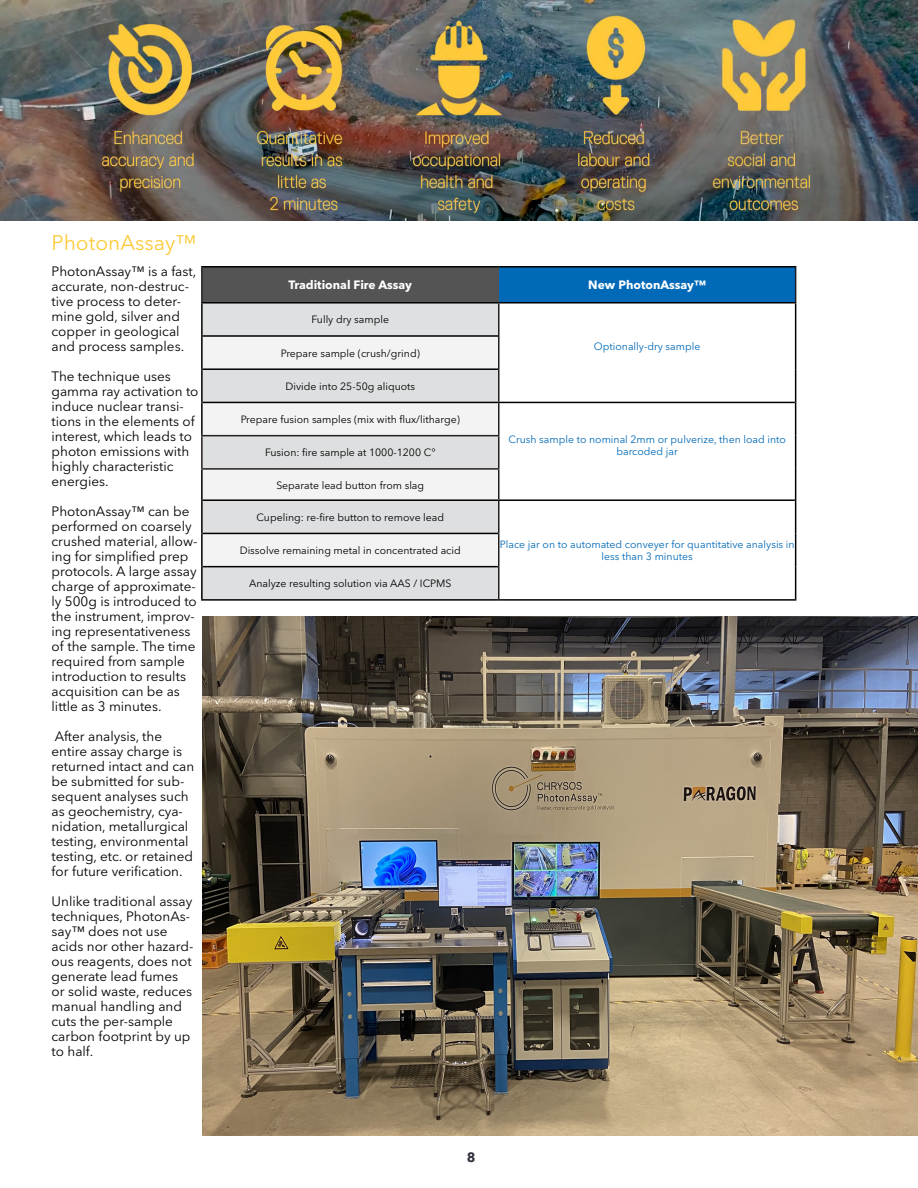
<style>
.page{position:relative;width:918px;height:1188px;background:#fff}
.page>*{position:absolute;margin:0;border:0;box-sizing:border-box;transform-origin:0 0}
.t1{font:21px "Avenir Next LT Pro";color:#fdca3a}
.t2{font:13.5px/15px "Avenir Next LT Pro";color:#000}
.t3{font:700 13.5px "Avenir Next LT Pro";color:#32323f}
.pagina{font:700 12px "Avenir Next LT Pro";color:#fff}
.pagina-2{font:10.5px "Avenir Next LT Pro";color:#000}
.pagina-3{font:10.5px/12.6px "Avenir Next LT Pro";color:#0069b8;text-align:center}
</style>
<div class="page">
<div style="left:202px;top:267px;width:297px;height:36px;background:#545454"></div>
<div style="left:499px;top:267px;width:297px;height:36px;background:#0069b8"></div>
<div style="left:202px;top:303px;width:297px;height:33px;background:#dfe0e1"></div>
<svg style="left:500px;top:304px;width:295px;height:295px"></svg>
<div style="left:202px;top:336px;width:297px;height:33px;background:#f3f3f4"></div>
<div style="left:202px;top:369px;width:297px;height:33px;background:#dedfe0"></div>
<div style="left:202px;top:402px;width:297px;height:34px;background:#f3f3f4"></div>
<div style="left:202px;top:436px;width:297px;height:33px;background:#dedfe0"></div>
<div style="left:202px;top:469px;width:297px;height:31px;background:#f3f3f4"></div>
<div style="left:202px;top:500px;width:297px;height:33px;background:#dedfe0"></div>
<div style="left:202px;top:533px;width:297px;height:34px;background:#f3f3f4"></div>
<div style="left:202px;top:567px;width:297px;height:33px;background:#dedfe0"></div>
<hr style="left:499px;top:599px;width:297px;height:2px;background:#000">
<hr style="left:795px;top:304px;width:1px;height:32px;background:#000">
<hr style="left:795px;top:336px;width:1px;height:33px;background:#000">
<hr style="left:795px;top:369px;width:1px;height:33px;background:#000">
<hr style="left:499px;top:402px;width:296px;height:1px;background:#000">
<hr style="left:795px;top:402px;width:1px;height:34px;background:#000">
<hr style="left:795px;top:436px;width:1px;height:33px;background:#000">
<hr style="left:795px;top:469px;width:1px;height:31px;background:#000">
<hr style="left:499px;top:499px;width:296px;height:2px;background:#000">
<hr style="left:795px;top:500px;width:1px;height:33px;background:#000">
<hr style="left:795px;top:533px;width:1px;height:34px;background:#000">
<hr style="left:795px;top:567px;width:1px;height:32px;background:#000">
<hr style="left:201px;top:304px;width:2px;height:32px;background:#000">
<hr style="left:201px;top:336px;width:2px;height:33px;background:#000">
<hr style="left:201px;top:369px;width:2px;height:33px;background:#000">
<hr style="left:201px;top:402px;width:2px;height:33px;background:#000">
<hr style="left:201px;top:470px;width:2px;height:30px;background:#000">
<hr style="left:201px;top:500px;width:2px;height:33px;background:#000">
<hr style="left:201px;top:533px;width:2px;height:34px;background:#000">
<hr style="left:201px;top:567px;width:2px;height:32px;background:#000">
<hr style="left:201px;top:599px;width:298px;height:2px;background:#000">
<hr style="left:498px;top:304px;width:2px;height:32px;background:#231f20">
<hr style="left:498px;top:336px;width:2px;height:33px;background:#231f20">
<hr style="left:498px;top:369px;width:2px;height:33px;background:#231f20">
<hr style="left:498px;top:403px;width:2px;height:32px;background:#231f20">
<hr style="left:498px;top:470px;width:2px;height:29px;background:#231f20">
<hr style="left:498px;top:501px;width:2px;height:32px;background:#231f20">
<hr style="left:498px;top:533px;width:2px;height:34px;background:#231f20">
<hr style="left:498px;top:567px;width:2px;height:32px;background:#231f20">
<hr style="left:203px;top:335px;width:295px;height:2px;background:#000">
<hr style="left:203px;top:368px;width:295px;height:2px;background:#000">
<hr style="left:203px;top:402px;width:296px;height:1px;background:#000">
<hr style="left:203px;top:499px;width:296px;height:2px;background:#000">
<hr style="left:203px;top:533px;width:295px;height:1px;background:#000">
<hr style="left:203px;top:566px;width:295px;height:1px;background:#000">
<hr style="left:201px;top:266px;width:298px;height:2px;background:#000">
<hr style="left:499px;top:266px;width:297px;height:2px;background:#000">
<hr style="left:201px;top:268px;width:2px;height:34px;background:#231f20">
<hr style="left:795px;top:268px;width:1px;height:34px;background:#231f20">
<hr style="left:201px;top:302px;width:298px;height:2px;background:#000">
<hr style="left:499px;top:302px;width:297px;height:2px;background:#000">
<hr style="left:201px;top:435px;width:299px;height:1px;background:#231f20">
<hr style="left:201px;top:436px;width:2px;height:32px;background:#231f20">
<hr style="left:498px;top:436px;width:2px;height:32px;background:#231f20">
<hr style="left:201px;top:468px;width:299px;height:2px;background:#231f20">
<img style="left:0;top:0;width:918px;height:220px">
<img style="left:202px;top:617px;width:716px;height:519px">
<p class="t1" style="left:52px;top:230px;width:146px">PhotonAssay™</p>
<p class="t2" style="left:52px;top:264px;width:146px">PhotonAssay™ is a fast, accurate, non-destruc&shy;tive process to deter&shy;mine gold, silver and copper in geological and process samples.</p>
<p class="t2" style="left:52px;top:369px;width:148px">The technique uses gamma ray activation to induce nuclear transi&shy;tions in the elements of interest, which leads to photon emissions with highly characteristic energies.</p>
<p class="t2" style="left:52px;top:504px;width:147px">PhotonAssay™ can be performed on coarsely crushed material, allow&shy;ing for simplified prep protocols. A large assay charge of approximate&shy;ly 500g is introduced to the instrument, improv&shy;ing representativeness of the sample. The time required from sample introduction to results acquisition can be as little as 3 minutes.</p>
<p class="t2" style="left:52px;top:729px;width:144px">After analysis, the entire assay charge is returned intact and can be submitted for sub&shy;sequent analyses such as geochemistry, cya&shy;nidation, metallurgical testing, environmental testing, etc. or retained for future verification.</p>
<p class="t2" style="left:52px;top:894px;width:143px">Unlike traditional assay techniques, PhotonAs&shy;say™ does not use acids nor other hazard&shy;ous reagents, does not generate lead fumes or solid waste, reduces manual handling and cuts the per-sample carbon footprint by up to half.</p>
<p class="pagina" style="left:289px;top:278px;width:125px">Traditional Fire Assay</p>
<p class="pagina" style="left:588px;top:278px;width:119px">New PhotonAssay™</p>
<p class="pagina-2" style="left:311px;top:313px;width:79px">Fully dry sample</p>
<p class="pagina-3" style="left:594px;top:340px;width:108px">Optionally-dry sample</p>
<p class="pagina-2" style="left:281px;top:347px;width:141px">Prepare sample (crush/grind)</p>
<p class="pagina-2" style="left:285px;top:380px;width:131px">Divide into 25-50g aliquots</p>
<p class="pagina-2" style="left:241px;top:413px;width:221px">Prepare fusion samples (mix with flux/litharge)</p>
<p class="pagina-3" style="left:508px;top:433px;width:279px">Crush sample to nominal 2mm or pulverize, then load into</p>
<p class="pagina-2" style="left:265px;top:446px;width:172px">Fusion: fire sample at 1000-1200 C°</p>
<p class="pagina-3" style="left:616px;top:445px;width:63px">barcoded jar</p>
<p class="pagina-2" style="left:276px;top:479px;width:149px">Separate lead button from slag</p>
<p class="pagina-2" style="left:256px;top:511px;width:189px">Cupeling: re-fire button to remove lead</p>
<p class="pagina-3" style="left:500px;top:538px;width:296px">Place jar on to automated conveyer for quantitative analysis in less than 3 minutes</p>
<p class="pagina-2" style="left:240px;top:544px;width:223px">Dissolve remaining metal in concentrated acid</p>
<p class="pagina-2" style="left:249px;top:577px;width:204px">Analyze resulting solution via AAS / ICPMS</p>
<p class="t3" style="left:467px;top:1149px;width:10px">8</p>
</div>
